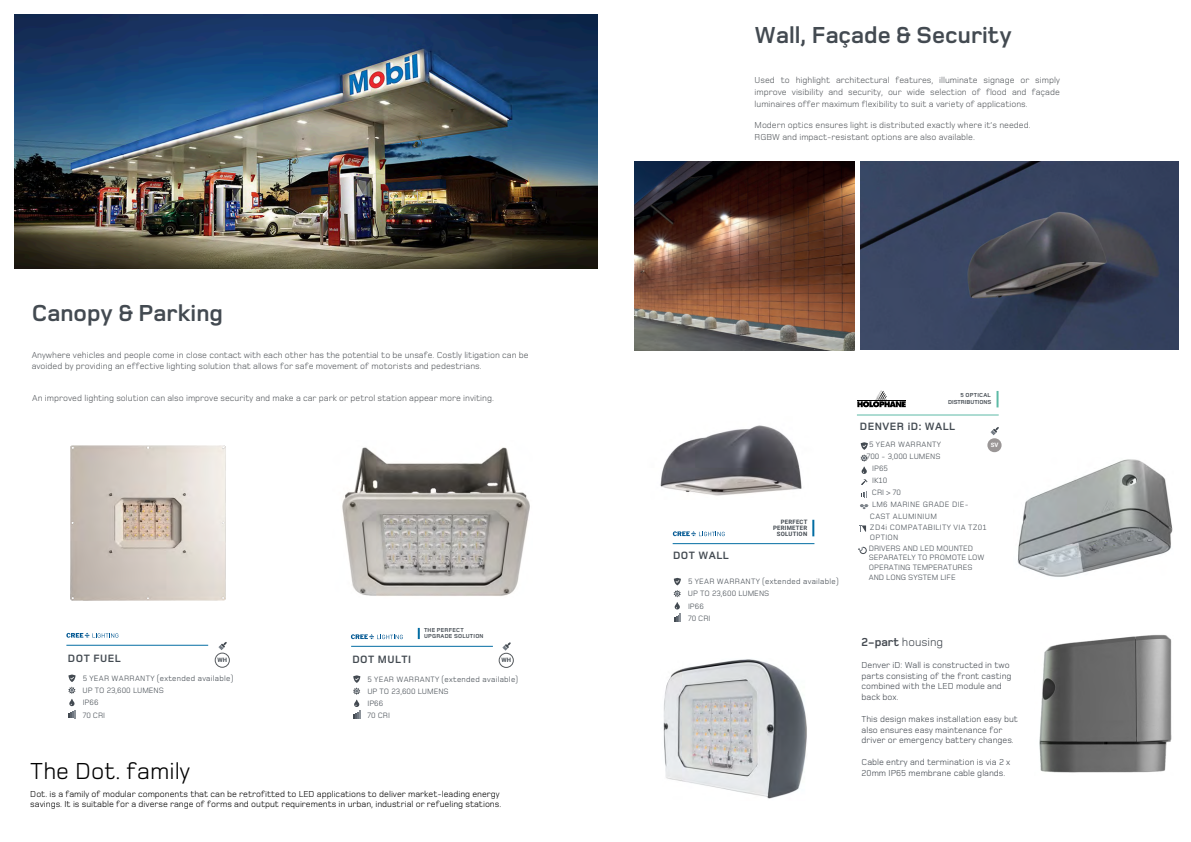
<style>
.page{position:relative;width:1191px;height:842px;background:#fff}
.page>*{position:absolute;margin:0;border:0;box-sizing:border-box;transform-origin:0 0}
.Large_heading_2{font:700 24px "Foundry Monoline";color:#434a51}
.t1{font:24px "Foundry Monoline";color:#000}
.t2{font:12px "Foundry Monoline";color:#444a51}
.app_titles{font:700 11px "Foundry Monoline";letter-spacing:.045em;color:#434a51}
.Large_heading_2-2{font:9px/12px "Foundry Monoline";color:#565a5e}
.t3{font:9px/10.8px "Foundry Monoline";color:#444a51}
.t4{font:9px/10.4px "Foundry Monoline";color:#000}
.Product_features{font:8px/12.2px "Foundry Monoline";letter-spacing:.035em;color:#434a51}
.Product_features-2{font:8px/9.6px "Foundry Monoline";color:#434a51}
.feature_box{font:700 6px/6px "Foundry Monoline";letter-spacing:.035em;color:#434a51}
.colour_numbers{font:700 6px/6px "Roboto";letter-spacing:.035em;color:#434a51;text-align:right}
.feature_box-2{font:700 6px "Foundry Monoline";color:#434a51}
.t5{font:700 6px "Roboto";color:#fff}
.s1{font-weight:700}
</style>
<div class="page">
<svg style="left:351px;top:634px;width:52px;height:6px"></svg>
<svg style="left:66px;top:633px;width:52px;height:5px"></svg>
<svg style="left:418px;top:628px;width:2px;height:11px"></svg>
<svg style="left:502px;top:642px;width:9px;height:9px"></svg>
<svg style="left:218px;top:642px;width:9px;height:8px"></svg>
<div style="left:499px;top:653px;width:14px;height:14px;border:1px solid #565a5e;border-radius:50%"></div>
<div style="left:215px;top:653px;width:14px;height:14px;border:1px solid #565a5e;border-radius:50%"></div>
<hr style="left:66px;top:645px;width:142px;height:1px;background:#036da3">
<hr style="left:351px;top:646px;width:142px;height:1px;background:#036da3">
<img style="left:15px;top:14px;width:582px;height:254px">
<svg style="left:353px;top:675px;width:7px;height:44px"></svg>
<svg style="left:68px;top:674px;width:8px;height:44px"></svg>
<img style="left:634px;top:162px;width:220px;height:188px">
<svg style="left:673px;top:531px;width:52px;height:6px"></svg>
<svg style="left:812px;top:520px;width:2px;height:16px"></svg>
<hr style="left:672px;top:543px;width:142px;height:1px;background:#036da3">
<svg style="left:860px;top:442px;width:8px;height:43px"></svg>
<svg style="left:861px;top:491px;width:6px;height:6px"></svg>
<svg style="left:860px;top:504px;width:8px;height:5px"></svg>
<svg style="left:860px;top:525px;width:6px;height:7px"></svg>
<svg style="left:858px;top:546px;width:9px;height:8px"></svg>
<svg style="left:990px;top:427px;width:9px;height:8px"></svg>
<div style="left:987px;top:438px;width:14px;height:14px;background:#9a9696;border-radius:7px"></div>
<svg style="left:857px;top:390px;width:48px;height:17px"></svg>
<hr style="left:857px;top:415px;width:141px;height:1px;background:#5dbaa6">
<svg style="left:996px;top:391px;width:2px;height:16px"></svg>
<img style="left:1017px;top:459px;width:156px;height:118px">
<img style="left:660px;top:425px;width:142px;height:71px">
<svg style="left:673px;top:578px;width:8px;height:43px"></svg>
<img style="left:861px;top:161px;width:317px;height:188px">
<img style="left:342px;top:447px;width:188px;height:149px">
<img style="left:663px;top:659px;width:144px;height:140px">
<img style="left:1039px;top:634px;width:133px;height:139px">
<img style="left:70px;top:445px;width:156px;height:156px">
<p class="Large_heading_2" style="left:32px;top:300px;width:193px">Canopy &amp; Parking</p>
<p class="Large_heading_2-2" style="left:32px;top:350px;width:498px;line-height:10.8px">Anywhere vehicles and people come in close contact with each other has the potential to be unsafe. Costly litigation can be avoided by providing an effective lighting solution that allows for safe movement of motorists and pedestrians.</p>
<p class="Large_heading_2-2" style="left:32px;top:392px;width:463px">An improved lighting solution can also improve security and make a car park or petrol station appear more inviting.</p>
<h1 class="Large_heading_2" style="left:754px;top:22px;width:259px">Wall, Façade &amp; Security</h1>
<p class="Large_heading_2-2" style="left:754px;top:74px;width:307px;text-align:justify">Used to highlight architectural features, illuminate signage or simply improve visibility and security, our wide selection of flood and façade luminaires offer maximum flexibility to suit a variety of applications.</p>
<p class="Large_heading_2-2" style="left:754px;top:119px;width:277px">Modern optics ensures light is distributed exactly where it’s needed.<br>RGBW and impact-resistant options are also available.</p>
<p class="feature_box" style="left:960px;top:393px;width:32px">5 OPTICAL</p>
<p class="app_titles" style="left:673px;top:549px;width:57px">DOT WALL</p>
<p class="colour_numbers" style="left:773px;top:519px;width:36px">PERFECT<br>PERIMETER<br>SOLUTION</p>
<p class="Product_features" style="left:688px;top:576px;width:152px">5 YEAR WARRANTY (extended available)<br>UP TO 23,600 LUMENS<br>IP66<br>70 CRI</p>
<p class="feature_box-2" style="left:948px;top:399px;width:45px">DISTRIBUTIONS</p>
<p class="app_titles" style="left:860px;top:420px;width:97px">DENVER iD: WALL</p>
<p class="Product_features" style="left:869px;top:439px;width:73px">5 YEAR WARRANTY</p>
<p class="Product_features-2" style="left:866px;top:452px;width:75px">700 - 3,000 LUMENS</p>
<p class="Product_features" style="left:872px;top:463px;width:17px">IP65</p>
<p class="Product_features" style="left:872px;top:475px;width:17px">IK10</p>
<p class="Product_features" style="left:872px;top:487px;width:31px">CRI &gt; 70</p>
<p class="Product_features" style="left:872px;top:499px;width:98px">LM6 MARINE GRADE DIE-</p>
<p class="Product_features" style="left:870px;top:511px;width:68px">CAST ALUMINIUM</p>
<p class="Product_features" style="left:870px;top:523px;width:118px;line-height:9.6px">ZD4i COMPATABILITY VIA TZ01<br>OPTION</p>
<p class="Product_features-2" style="left:868px;top:544px;width:117px">DRIVERS AND LED MOUNTED<br>SEPARATELY TO PROMOTE LOW<br>OPERATING TEMPERATURES<br>AND LONG SYSTEM LIFE</p>
<p class="t5" style="left:991px;top:441px;width:9px">SV</p>
<p class="feature_box" style="left:424px;top:628px;width:61px">THE PERFECT<br>UPGRADE SOLUTION</p>
<h2 class="t2" style="left:861px;top:635px;width:83px"><span class="s1">2-part</span> housing</h2>
<p class="t3" style="left:861px;top:660px;width:151px">Denver iD: Wall is constructed in two parts consisting of the front casting combined with the LED module and back box.</p>
<p class="t3" style="left:861px;top:714px;width:158px">This design makes installation easy but also ensures easy maintenance for driver or emergency battery changes.</p>
<p class="t3" style="left:861px;top:757px;width:150px">Cable entry and termination is via 2 x</p>
<p class="app_titles" style="left:68px;top:652px;width:54px">DOT FUEL</p>
<p class="colour_numbers" style="left:217px;top:657px;width:11px">WH</p>
<p class="colour_numbers" style="left:501px;top:657px;width:11px">WH</p>
<p class="Product_features" style="left:83px;top:673px;width:152px">5 YEAR WARRANTY (extended available)<br>UP TO 23,600 LUMENS<br>IP66<br>70 CRI</p>
<p class="app_titles" style="left:352px;top:653px;width:60px">DOT MULTI</p>
<p class="Product_features" style="left:367px;top:674px;width:152px">5 YEAR WARRANTY (extended available)<br>UP TO 23,600 LUMENS<br>IP66<br>70 CRI</p>
<h1 class="t1" style="left:30px;top:758px;width:161px">The Dot. family</h1>
<p class="t3" style="left:861px;top:768px;width:145px">20mm IP65 membrane cable glands.</p>
<p class="t4" style="left:30px;top:789px;width:472px">Dot. is a family of modular components that can be retrofitted to LED applications to deliver market-leading energy savings. It is suitable for a diverse range of forms and output requirements in urban, industrial or refueling stations.</p>
</div>
